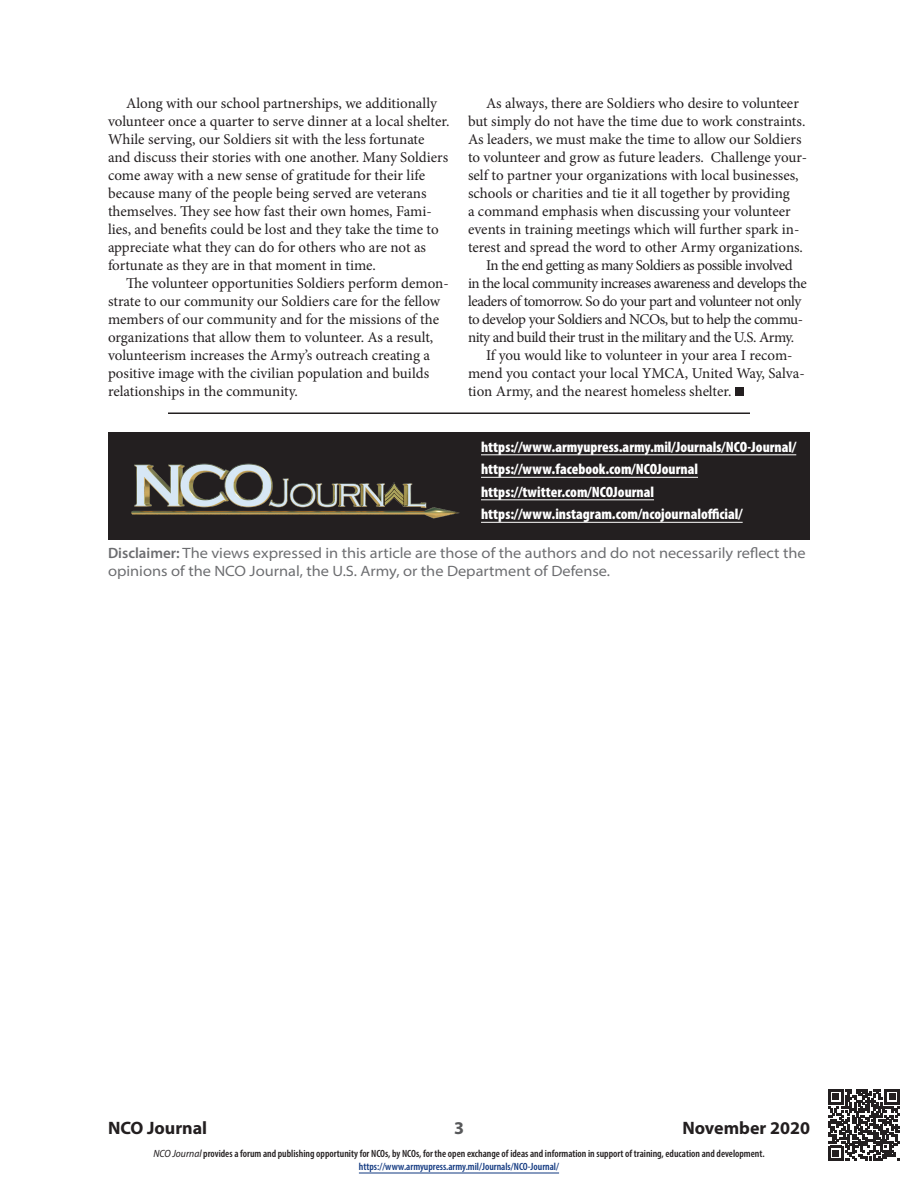
<style>
.page{position:relative;width:918px;height:1188px;background:#fff}
.page>*{position:absolute;margin:0;border:0;box-sizing:border-box;transform-origin:0 0}
.t1{font:700 18px "Myriad Pro";color:#231f20}
.t2{font:700 18px "Myriad Pro";color:#57585a}
.body{font:15px/18px "Minion Pro";letter-spacing:-.005em;color:#231f20}
.body-2{font:15px/18px "Minion Pro";letter-spacing:-.035em;color:#231f20}
.contact_urls{font:900 condensed 15px "Myriad Pro";color:#fff}
.disclaimer{font:semi-expanded 15px/18px "Myriad Pro";color:#6c6d70}
.t3{font:600 condensed 10.5px/13.5px "Myriad Pro";color:#231f20;text-align:center}
.s1{font-weight:600;font-stretch:normal}
.s2{font-weight:400;font-style:italic;font-stretch:semi-condensed}
.s3{color:#113880}
</style>
<div class="page">
<div style="left:735px;top:387px;width:9px;height:9px;background:#231f20"></div>
<svg style="left:828px;top:1089px;width:72px;height:72px"></svg>
<div style="left:108px;top:432px;width:702px;height:108px;background:#231f20"></div>
<hr style="left:481px;top:454px;width:315px;height:1px;background:#fff">
<hr style="left:481px;top:477px;width:217px;height:1px;background:#fff">
<hr style="left:481px;top:499px;width:173px;height:1px;background:#fff">
<hr style="left:481px;top:522px;width:262px;height:1px;background:#fff">
<img style="left:131px;top:463px;width:329px;height:56px">
<hr style="left:168px;top:412px;width:582px;height:2px;background:#231f20">
<hr style="left:359px;top:1173px;width:200px;height:1px;background:#113880">
<p class="body" style="left:108px;top:94px;width:343px;text-indent:18px">Along with our school partnerships, we additionally volunteer once a quarter to serve dinner at a local shelter.<br>While serving, our Soldiers sit with the less fortunate and discuss their stories with one another. Many Soldiers come away with a new sense of gratitude for their life because many of the people being served are veterans themselves. They see how fast their own homes, Fami&shy;lies, and benefits could be lost and they take the time to appreciate what they can do for others who are not as fortunate as they are in that moment in time.</p>
<p class="body" style="left:108px;top:274px;width:342px;text-indent:18px">The volunteer opportunities Soldiers perform demon&shy;strate to our community our Soldiers care for the fellow members of our community and for the missions of the organizations that allow them to volunteer. As a result, volunteerism increases the Army’s outreach creating a positive image with the civilian population and builds relationships in the community.</p>
<p class="body" style="left:468px;top:94px;width:341px;text-indent:18px">As always, there are Soldiers who desire to volunteer but simply do not have the time due to work constraints.<br>As leaders, we must make the time to allow our Soldiers to volunteer and grow as future leaders. Challenge your&shy;self to partner your organizations with local businesses, schools or charities and tie it all together by providing<br>a command emphasis when discussing your volunteer events in training meetings which will further spark in&shy;terest and spread the word to other Army organizations.</p>
<p class="body-2" style="left:468px;top:256px;width:340px;text-indent:18px">In the end getting as many Soldiers as possible involved in the local community increases awareness and develops the leaders of tomorrow. So do your part and volunteer not only to develop your Soldiers and NCOs, but to help the commu&shy;nity and build their trust in the military and the U.S. Army.</p>
<p class="body" style="left:468px;top:346px;width:338px;text-indent:18px">If you would like to volunteer in your area I recom&shy;mend you contact your local YMCA, United Way, Salva&shy;tion Army, and the nearest homeless shelter.</p>
<p class="contact_urls" style="left:481px;top:437px;width:317px">https://www.armyupress.army.mil/Journals/NCO-Journal/</p>
<p class="contact_urls" style="left:481px;top:460px;width:218px">https://www.facebook.com/NCOJournal</p>
<p class="contact_urls" style="left:481px;top:482px;width:175px">https://twitter.com/NCOJournal</p>
<p class="contact_urls" style="left:481px;top:505px;width:263px">https://www.instagram.com/ncojournalofficial/</p>
<p class="disclaimer" style="left:108px;top:544px;width:699px"><span class="s1">Disclaimer:</span> The views expressed in this article are those of the authors and do not necessarily reflect the opinions of the NCO Journal, the U.S. Army, or the Department of Defense.</p>
<p class="t1" style="left:108px;top:1116px;width:101px">NCO Journal</p>
<p class="t2" style="left:454px;top:1116px;width:11px">3</p>
<p class="t1" style="left:682px;top:1116px;width:129px">November 2020</p>
<p class="t3" style="left:153px;top:1146px;width:613px"><span class="s2">NCO Journal</span> provides a forum and publishing opportunity for NCOs, by NCOs, for the open exchange of ideas and information in support of training, education and development. <span class="s3">https://www.armyupress.army.mil/Journals/NCO-Journal/</span></p>
</div>
